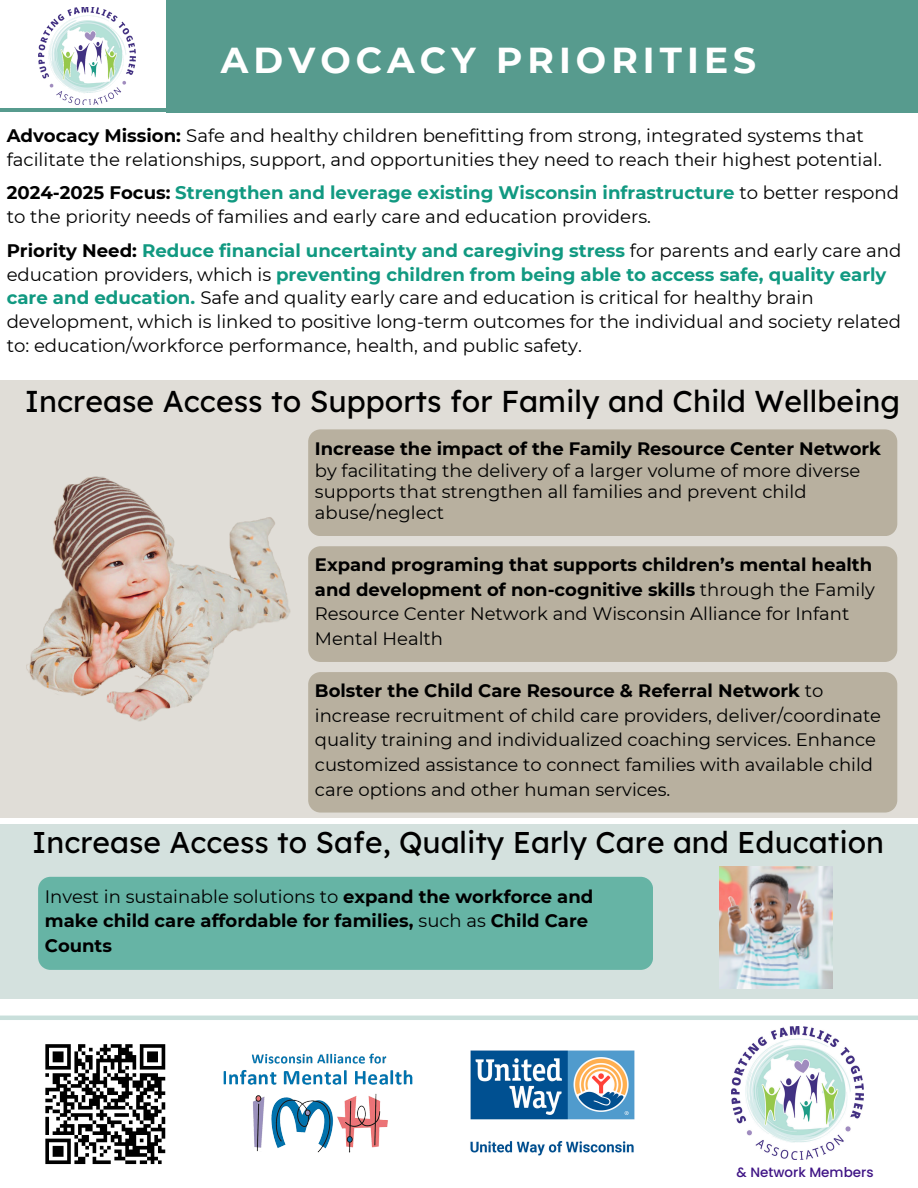
<style>
.page{position:relative;width:918px;height:1188px;background:#fff}
.page>*{position:absolute;margin:0;border:0;box-sizing:border-box;transform-origin:0 0}
.t1{font:700 36px "Montserrat";letter-spacing:.14em;color:#fff}
.t2{font:30.15px "Lexend Deca";color:#000}
.t3{font:30px "Lexend Deca";color:#000}
.t4{font:18.15px/24px "Montserrat";color:#000}
.t5{font:18px/24.8px "Montserrat";color:#000}
.t6{font:700 18px/24.8px "Montserrat";color:#000}
.t7{font:500 13.5px "Poppins";color:#3f1485}
.s1{font-weight:700}
.s2{font-weight:700;color:#119981}
.s3{font-weight:400}
</style>
<div class="page">
<div style="left:166px;top:0;width:752px;height:112px;background:#579b8e"></div>
<div style="left:0;top:824px;width:918px;height:175px;background:#d4e1de"></div>
<div style="left:0;top:380px;width:918px;height:438px;background:#e0ddd7"></div>
<div style="left:308px;top:429px;width:589px;height:107px;background:#b8b09f"></div>
<div style="left:308px;top:546px;width:589px;height:116px;background:#b8b09f"></div>
<div style="left:308px;top:672px;width:589px;height:141px;background:#b8b09f"></div>
<div style="left:38px;top:877px;width:615px;height:93px;background:#66b4a5"></div>
<img style="left:719px;top:867px;width:114px;height:121px">
<hr style="left:0;top:1016px;width:918px;height:4px;background:#c9dfdb">
<svg style="left:45px;top:1044px;width:121px;height:121px"></svg>
<img style="left:26px;top:476px;width:265px;height:245px">
<img style="left:38px;top:7px;width:98px;height:98px">
<hr style="left:0;top:109px;width:343px;height:3px;background:#579b8e">
<img style="left:731px;top:1027px;width:133px;height:132px">
<img style="left:470px;top:1050px;width:165px;height:106px">
<img style="left:223px;top:1053px;width:190px;height:100px">
<h2 class="t1" style="left:221px;top:38px;width:537px">ADVOCACY PRIORITIES</h2>
<h3 class="t4" style="left:7px;top:124px;width:877px"><span class="s1">Advocacy Mission:</span> Safe and healthy children benefitting from strong, integrated systems that facilitate the relationships, support, and opportunities they need to reach their highest potential.</h3>
<p class="t4" style="left:7px;top:181px;width:894px"><span class="s1">2024-2025 Focus:</span> <span class="s2">Strengthen and leverage existing Wisconsin infrastructure</span> to better respond to the priority needs of families and early care and education providers.</p>
<p class="t4" style="left:7px;top:238px;width:896px"><span class="s1">Priority Need:</span> <span class="s2">Reduce financial uncertainty and caregiving stress</span> for parents and early care and education providers, which is <span class="s2">preventing children from being able to access safe, quality early care and education.</span> Safe and quality early care and education is critical for healthy brain development, which is linked to positive long-term outcomes for the individual and society related to: education/workforce performance, health, and public safety.</p>
<h3 class="t2" style="left:25px;top:382px;width:877px">Increase Access to Supports for Family and Child Wellbeing</h3>
<p class="t5" style="left:315px;top:438px;width:568px;line-height:21.3px"><span class="s1">Increase the impact of the Family Resource Center Network </span>by facilitating the delivery of a larger volume of more diverse supports that strengthen all families and prevent child abuse/neglect</p>
<h1 class="t6" style="left:315px;top:552px;width:562px">Expand programing that supports children’s mental health and development of non-cognitive skills <span class="s3">through the Family Resource Center Network and Wisconsin Alliance for Infant Mental Health</span></h1>
<p class="t5" style="left:315px;top:678px;width:568px"><span class="s1">Bolster the Child Care Resource &amp; Referral Network</span> to increase recruitment of child care providers, deliver/coordinate quality training and individualized coaching services. Enhance customized assistance to connect families with available child care options and other human services.</p>
<h3 class="t3" style="left:32px;top:823px;width:853px">Increase Access to Safe, Quality Early Care and Education</h3>
<h3 class="t6" style="left:45px;top:884px;width:550px"><span class="s3">Invest in sustainable solutions to</span> expand the workforce and make child care affordable for families, <span class="s3">such as</span> Child Care<br>Counts</h3>
<h2 class="t7" style="left:737px;top:1163px;width:138px">&amp; Network Members</h2>
</div>
